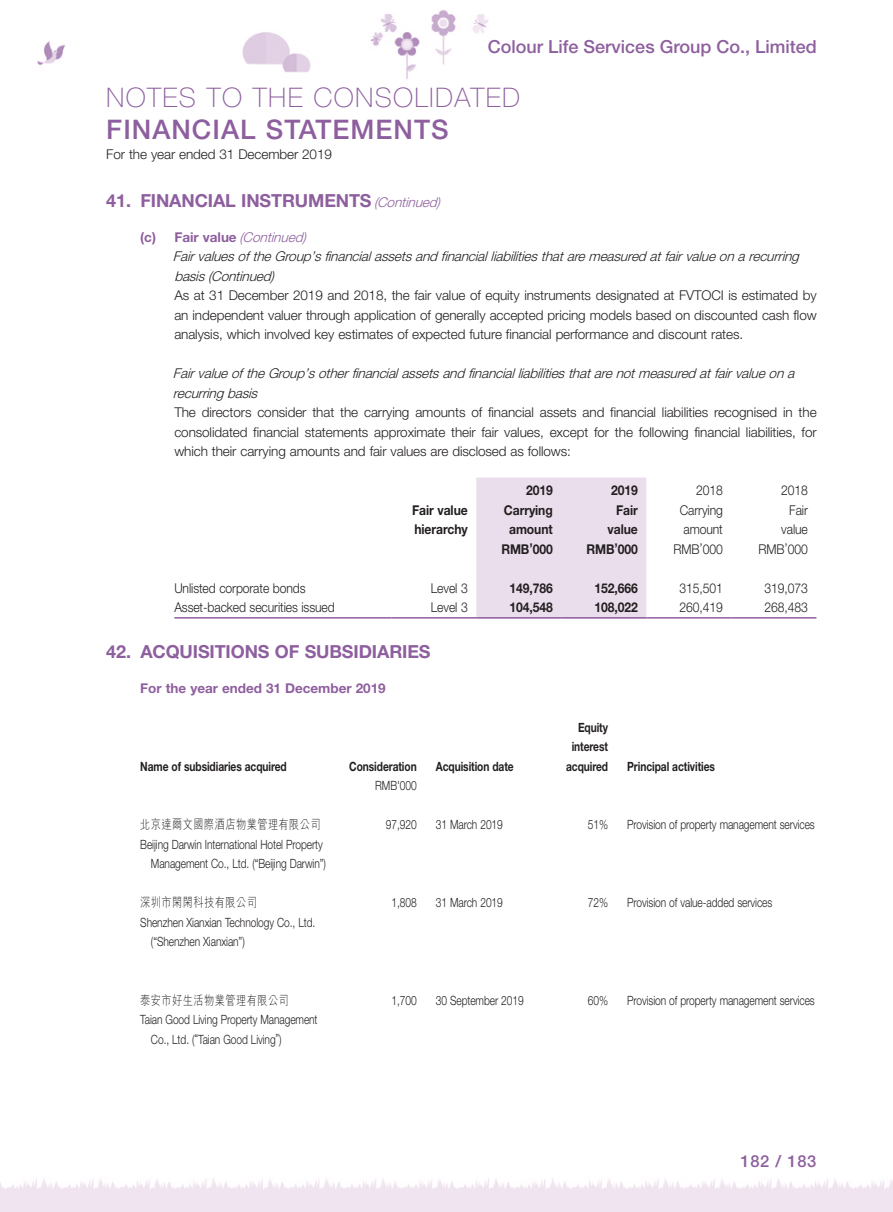
<style>
.page{position:relative;width:893px;height:1212px;background:#fff}
.page>*{position:absolute;margin:0;border:0;box-sizing:border-box;transform-origin:0 0}
.t1{font:100 27px "Helvetica Neue LT Std";letter-spacing:.05em;color:#8e5f9e}
.t2{font:500 27px "Helvetica Neue LT Std";letter-spacing:.04em;color:#8e5f9e}
.Heading_1{font:700 18px "Helvetica Neue LT Std";letter-spacing:-.005em;color:#8e5f9e}
.t3{font:500 18px "Helvetica Neue LT Std";color:#8e5f9e}
.t4{font:500 16.5px "Helvetica Neue LT Std";letter-spacing:.045em;color:#8e5f9e}
.Body_Text{font:300 13.5px/19.5px "Helvetica Neue LT Std";letter-spacing:-.005em;color:#231f20;text-align:justify}
.Heading_3{font:italic 300 13.5px/19.5px "Helvetica Neue LT Std";color:#231f20}
.Body_Text-2{font:300 13.5px "Helvetica Neue LT Std";letter-spacing:-.005em;color:#231f20;scale:.9 1}
.Body_Text-3{font:700 13.5px "Helvetica Neue LT Std";letter-spacing:-.005em;color:#231f20;scale:.9 1}
.Heading_2{font:700 13.5px "Helvetica Neue LT Std";color:#8e5f9e}
.Body_Text-4{font:300 12.75px/19.5px "Helvetica Neue LT Std";letter-spacing:-.005em;color:#231f20;scale:.8 1}
.Body_Text-5{font:700 12.75px "Helvetica Neue LT Std";letter-spacing:-.005em;color:#231f20;scale:.8 1}
.Body_Text-6{font:300 12.75px "M Hei HK";letter-spacing:.045em;color:#231f20;scale:.8 1}
.s1{font-weight:300;font-style:italic;font-size:13.5px}
.s2{font-weight:300;font-style:italic}
</style>
<div class="page">
<img style="left:0;top:10px;width:893px;height:1202px">
<div style="left:476px;top:478px;width:170px;height:139px;background:#eaddec"></div>
<hr style="left:174px;top:617px;width:217px;height:2px;background:#8e5f9e">
<hr style="left:391px;top:617px;width:85px;height:2px;background:#8e5f9e">
<hr style="left:476px;top:617px;width:85px;height:2px;background:#8e5f9e">
<hr style="left:561px;top:617px;width:85px;height:2px;background:#8e5f9e">
<hr style="left:646px;top:617px;width:85px;height:2px;background:#8e5f9e">
<hr style="left:731px;top:617px;width:85px;height:2px;background:#8e5f9e">
<h2 class="t3" style="left:488px;top:36px;width:330px">Colour Life Services Group Co., Limited</h2>
<h1 class="t1" style="left:106px;top:82px;width:415px">NOTES TO THE CONSOLIDATED</h1>
<h1 class="t2" style="left:106px;top:113px;width:344px">FINANCIAL STATEMENTS</h1>
<p class="Body_Text" style="left:106px;top:144px;width:227px">For the year ended 31 December 2019</p>
<p class="Heading_1" style="left:106px;top:190px;width:336px">41. FINANCIAL INSTRUMENTS <span class="s1">(Continued)</span></p>
<p class="Heading_2" style="left:140px;top:229px;width:168px">( c ) F a i r v a l u e <span class="s2">(Continued)</span></p>
<p class="Heading_3" style="left:173px;top:246px;width:632px">FairvaluesoftheGroup’sfinancialassetsandfinancialliabilitiesthataremeasuredatfairvalueonarecurring basis(Continued)</p>
<p class="Body_Text" style="left:174px;top:285px;width:644px">As at 31 December 2019 and 2018, the fair value of equity instruments designated at FVTOCI is estimated by an independent valuer through application of generally accepted pricing models based on discounted cash flow analysis, which involved key estimates of expected future financial performance and discount rates.</p>
<p class="Heading_3" style="left:173px;top:363px;width:627px">FairvalueoftheGroup’sotherfinancialassetsandfinancialliabilitiesthatarenotmeasuredatfairvalueona recurringbasis</p>
<p class="Body_Text" style="left:174px;top:402px;width:644px">The directors consider that the carrying amounts of financial assets and financial liabilities recognised in the consolidated financial statements approximate their fair values, except for the following financial liabilities, for which their carrying amounts and fair values are disclosed as follows:</p>
<p class="Body_Text-3" style="left:526px;top:482px;width:31px">2019</p>
<p class="Body_Text-3" style="left:611px;top:482px;width:31px">2019</p>
<p class="Body_Text-2" style="left:696px;top:482px;width:31px">2018</p>
<p class="Body_Text-2" style="left:781px;top:482px;width:31px">2018</p>
<p class="Body_Text-3" style="left:412px;top:502px;width:63px">Fair value</p>
<p class="Body_Text-3" style="left:504px;top:502px;width:56px">Carrying</p>
<p class="Body_Text-3" style="left:616px;top:502px;width:26px">Fair</p>
<p class="Body_Text-2" style="left:680px;top:502px;width:49px">Carrying</p>
<p class="Body_Text-2" style="left:789px;top:502px;width:22px">Fair</p>
<p class="Body_Text-3" style="left:414px;top:521px;width:61px">hierarchy</p>
<p class="Body_Text-3" style="left:509px;top:521px;width:50px">amount</p>
<p class="Body_Text-3" style="left:608px;top:521px;width:35px">value</p>
<p class="Body_Text-2" style="left:683px;top:521px;width:45px">amount</p>
<p class="Body_Text-2" style="left:781px;top:521px;width:31px">value</p>
<p class="Body_Text-3" style="left:501px;top:541px;width:59px">RMB’000</p>
<p class="Body_Text-3" style="left:586px;top:541px;width:59px">RMB’000</p>
<p class="Body_Text-2" style="left:673px;top:541px;width:56px">RMB’000</p>
<p class="Body_Text-2" style="left:758px;top:541px;width:56px">RMB’000</p>
<p class="Body_Text-2" style="left:174px;top:580px;width:147px">Unlisted corporate bonds</p>
<p class="Body_Text-2" style="left:431px;top:580px;width:43px">Level 3</p>
<p class="Body_Text-3" style="left:509px;top:580px;width:50px">149,786</p>
<p class="Body_Text-3" style="left:594px;top:580px;width:50px">152,666</p>
<p class="Body_Text-2" style="left:679px;top:580px;width:50px">315,501</p>
<p class="Body_Text-2" style="left:764px;top:580px;width:50px">319,073</p>
<p class="Body_Text-2" style="left:174px;top:599px;width:180px">Asset-backed securities issued</p>
<p class="Body_Text-2" style="left:431px;top:599px;width:43px">Level 3</p>
<p class="Body_Text-3" style="left:509px;top:599px;width:50px">104,548</p>
<p class="Body_Text-3" style="left:594px;top:599px;width:50px">108,022</p>
<p class="Body_Text-2" style="left:679px;top:599px;width:50px">260,419</p>
<p class="Body_Text-2" style="left:764px;top:599px;width:50px">268,483</p>
<p class="Heading_1" style="left:106px;top:641px;width:326px">42. ACQUISITIONS OF SUBSIDIARIES</p>
<p class="Heading_2" style="left:140px;top:680px;width:247px">For the year ended 31 December 2019</p>
<p class="Body_Text-5" style="left:140px;top:758px;width:185px">Name of subsidiaries acquired</p>
<p class="Body_Text-5" style="left:349px;top:758px;width:86px">Consideration</p>
<p class="Body_Text-5" style="left:436px;top:758px;width:99px">Acquisition date</p>
<p class="Body_Text-4" style="left:375px;top:776px;width:53px">RMB'000</p>
<p class="Body_Text-5" style="left:578px;top:719px;width:39px">Equity</p>
<p class="Body_Text-5" style="left:572px;top:739px;width:47px">interest</p>
<p class="Body_Text-5" style="left:566px;top:758px;width:54px">acquired</p>
<p class="Body_Text-5" style="left:627px;top:758px;width:111px">Principal activities</p>
<p class="Body_Text-6" style="left:140px;top:818px;width:227px">北京達爾文國際酒店物業管理有限公司</p>
<p class="Body_Text-4" style="left:140px;top:834px;width:234px;text-align:right">Beijing Darwin International Hotel Property<br>Management Co., Ltd. (“Beijing Darwin”)</p>
<p class="Body_Text-6" style="left:140px;top:896px;width:147px">深圳市閑閑科技有限公司</p>
<p class="Body_Text-4" style="left:151px;top:912px;width:207px;text-indent:-11px">Shenzhen Xianxian Technology Co., Ltd. (“Shenzhen Xianxian”)</p>
<p class="Body_Text-6" style="left:140px;top:994px;width:187px">泰安市好生活物業管理有限公司</p>
<p class="Body_Text-4" style="left:151px;top:1010px;width:210px;text-indent:-11px">Taian Good Living Property Management<br>Co., Ltd. (“Taian Good Living”)</p>
<p class="Body_Text-4" style="left:386px;top:815px;width:40px">97,920</p>
<p class="Body_Text-4" style="left:436px;top:815px;width:85px">31 March 2019</p>
<p class="Body_Text-4" style="left:588px;top:815px;width:27px">51%</p>
<p class="Body_Text-4" style="left:627px;top:815px;width:236px">Provision of property management services</p>
<p class="Body_Text-4" style="left:391px;top:893px;width:33px">1,808</p>
<p class="Body_Text-4" style="left:436px;top:893px;width:85px">31 March 2019</p>
<p class="Body_Text-4" style="left:588px;top:893px;width:27px">72%</p>
<p class="Body_Text-4" style="left:627px;top:893px;width:183px">Provision of value-added services</p>
<p class="Body_Text-4" style="left:391px;top:990px;width:33px">1,700</p>
<p class="Body_Text-4" style="left:436px;top:990px;width:111px">30 September 2019</p>
<p class="Body_Text-4" style="left:588px;top:990px;width:27px">60%</p>
<p class="Body_Text-4" style="left:627px;top:990px;width:236px">Provision of property management services</p>
<p class="t4" style="left:740px;top:1151px;width:77px">182 / 183</p>
</div>
